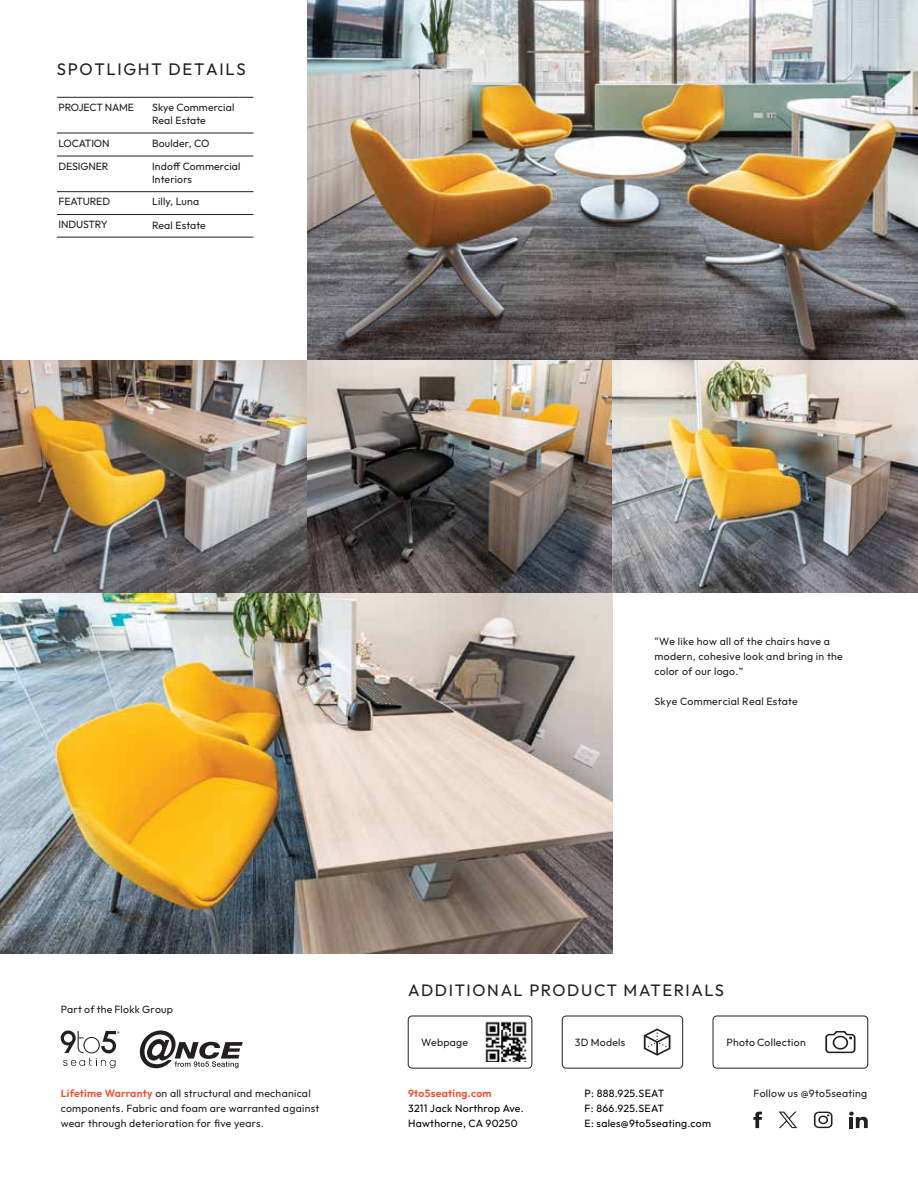
<style>
.page{position:relative;width:918px;height:1188px;background:#fff}
.page>*{position:absolute;margin:0;border:0;box-sizing:border-box;transform-origin:0 0}
.t1{font:16.65px "Outfit";letter-spacing:.1em;color:#231f20}
.t2{font:16.5px "Outfit";letter-spacing:.1em;color:#231f20}
.t3{font:10.5px/15px "Outfit";letter-spacing:.025em;color:#231f20}
.t4{font:10.5px/15px "Outfit";letter-spacing:.025em;color:#000}
.t5{font:10.5px/23px "Outfit";letter-spacing:-.015em;color:#231f20}
.t6{font:600 10.5px "Outfit";letter-spacing:.025em;color:#ec4e2b}
.t7{font:10.5px "Outfit";letter-spacing:-.02em;color:#231f20}
.s1{font-weight:600;color:#ec4e2b}
</style>
<div class="page">
<svg style="left:61px;top:1031px;width:58px;height:37px"></svg>
<svg style="left:139px;top:1031px;width:104px;height:37px"></svg>
<div style="left:408px;top:1016px;width:124px;height:52px;border:1px solid #231f20;border-radius:4px"></div>
<img style="left:485px;top:1021px;width:42px;height:41px">
<div style="left:562px;top:1016px;width:121px;height:52px;border:1px solid #231f20;border-radius:4px"></div>
<svg style="left:644px;top:1028px;width:26px;height:28px"></svg>
<div style="left:713px;top:1016px;width:155px;height:52px;border:1px solid #231f20;border-radius:4px"></div>
<svg style="left:825px;top:1031px;width:30px;height:22px"></svg>
<img style="left:308px;top:0;width:610px;height:361px">
<img style="left:0;top:593px;width:612px;height:361px">
<img style="left:0;top:361px;width:918px;height:232px">
<hr style="left:57px;top:97px;width:197px;height:1px;background:#231f20">
<hr style="left:57px;top:133px;width:197px;height:1px;background:#231f20">
<hr style="left:57px;top:237px;width:197px;height:1px;background:#231f20">
<hr style="left:57px;top:156px;width:197px;height:1px;background:#231f20">
<hr style="left:57px;top:191px;width:197px;height:1px;background:#231f20">
<hr style="left:57px;top:214px;width:197px;height:1px;background:#231f20">
<svg style="left:753px;top:1112px;width:9px;height:16px"></svg>
<svg style="left:814px;top:1112px;width:19px;height:16px"></svg>
<svg style="left:779px;top:1112px;width:18px;height:16px"></svg>
<svg style="left:849px;top:1112px;width:19px;height:16px"></svg>
<h1 class="t1" style="left:57px;top:58px;width:190px">SPOTLIGHT DETAILS</h1>
<p class="t7" style="left:59px;top:101px;width:77px">PROJECT NAME</p>
<p class="t5" style="left:59px;top:132px;width:52px">LOCATION<br>DESIGNER</p>
<p class="t5" style="left:59px;top:191px;width:53px">FEATURED<br>INDUSTRY</p>
<p class="t3" style="left:152px;top:102px;width:84px;line-height:12.6px">Skye Commercial<br>Real Estate</p>
<p class="t3" style="left:152px;top:132px;width:90px;line-height:22.8px">Boulder, CO<br>Indoff Commercial</p>
<p class="t3" style="left:152px;top:168px;width:55px;line-height:23px">Interiors<br>Lilly, Luna<br>Real Estate</p>
<p class="t3" style="left:61px;top:1002px;width:114px">Part of the Flokk Group</p>
<p class="t3" style="left:655px;top:634px;width:190px">"We like how all of the chairs have a modern, cohesive look and bring in the color of our logo.”</p>
<p class="t3" style="left:655px;top:694px;width:145px">Skye Commercial Real Estate</p>
<h2 class="t2" style="left:408px;top:980px;width:317px">ADDITIONAL PRODUCT MATERIALS</h2>
<p class="t3" style="left:421px;top:1035px;width:49px">Webpage</p>
<p class="t3" style="left:575px;top:1035px;width:52px">3D Models</p>
<p class="t3" style="left:727px;top:1035px;width:81px">Photo Collection</p>
<p class="t3" style="left:61px;top:1086px;width:260px"><span class="s1">Lifetime Warranty</span> on all structural and mechanical components. Fabric and foam are warranted against wear through deterioration for five years.</p>
<p class="t4" style="left:585px;top:1086px;width:81px">P: 888.925.SEAT</p>
<p class="t3" style="left:754px;top:1086px;width:115px">Follow us @9to5seating</p>
<p class="t6" style="left:408px;top:1087px;width:85px">9to5seating.com</p>
<p class="t4" style="left:408px;top:1101px;width:117px">3211 Jack Northrop Ave.<br>Hawthorne, CA 90250</p>
<p class="t4" style="left:585px;top:1101px;width:128px">F: 866.925.SEAT<br>E: sales@9to5seating.com</p>
</div>
